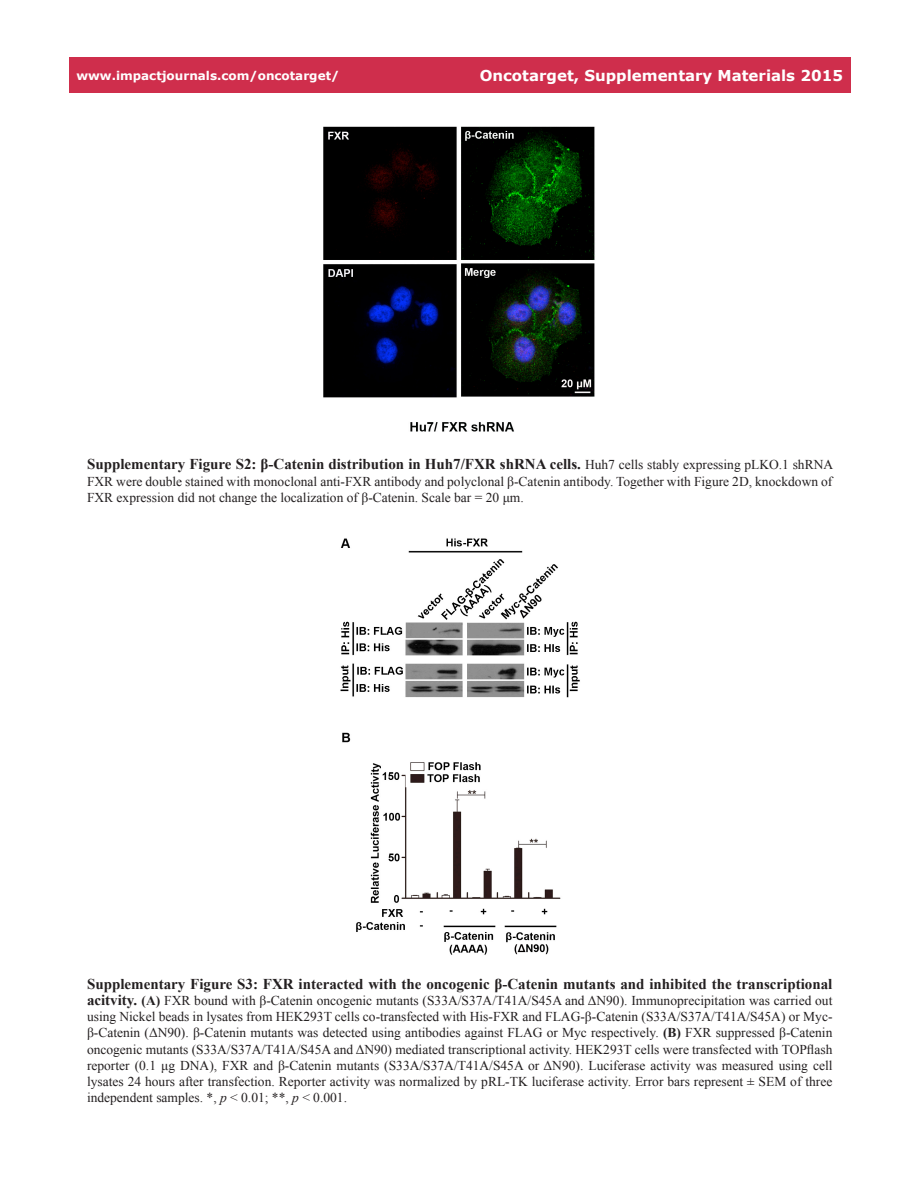
<style>
.page{position:relative;width:918px;height:1188px;background:#fff}
.page>*{position:absolute;margin:0;border:0;box-sizing:border-box;transform-origin:0 0}
.FigureText{font:700 15px "Times New Roman";color:#231f20}
.t1{font:700 15px "Verdana";color:#fff}
.FigureText-2{font:13.5px/16.2px "Times New Roman";color:#231f20}
.t2{font:700 12px "Verdana";color:#fff}
.s1{font-weight:400;font-size:13.5px}
.s2{font-weight:700;font-size:15px}
.s3{font-weight:700}
.s4{font-style:italic}
</style>
<div class="page">
<div style="left:69px;top:57px;width:781px;height:36px;background:#cf2e4c"></div>
<img style="left:324px;top:127px;width:271px;height:305px">
<img style="left:340px;top:538px;width:240px;height:417px">
<p class="t2" style="left:76px;top:67px;width:264px">www.impactjournals.com/oncotarget/</p>
<p class="t1" style="left:480px;top:65px;width:365px">Oncotarget, Supplementary Materials 2015</p>
<p class="FigureText" style="left:87px;top:454px;width:748px">Supplementary Figure S2: β-Catenin distribution in Huh7/FXR shRNA cells. <span class="s1">Huh7 cells stably expressing pLKO.1 shRNA</span></p>
<p class="FigureText-2" style="left:87px;top:473px;width:747px">FXR were double stained with monoclonal anti-FXR antibody and polyclonal β-Catenin antibody. Together with Figure 2D, knockdown of<br>FXR expression did not change the localization of β-Catenin. Scale bar = 20 μm.</p>
<p class="FigureText" style="left:87px;top:973px;width:747px">Supplementary Figure S3: FXR interacted with the oncogenic β-Catenin mutants and inhibited the transcriptional</p>
<p class="FigureText-2" style="left:87px;top:992px;width:747px;text-align:justify"><span class="s2">acitvity.</span> <span class="s3">(A)</span> FXR bound with β-Catenin oncogenic mutants (S33A/S37A/T41A/S45A and ΔN90). Immunoprecipitation was carried out using Nickel beads in lysates from HEK293T cells co-transfected with His-FXR and FLAG-β-Catenin (S33A/S37A/T41A/S45A) or Myc&shy;β-Catenin (ΔN90). β-Catenin mutants was detected using antibodies against FLAG or Myc respectively. <span class="s3">(B)</span> FXR suppressed β-Catenin oncogenic mutants (S33A/S37A/T41A/S45A and ΔN90) mediated transcriptional activity. HEK293T cells were transfected with TOPflash reporter (0.1 μg DNA), FXR and β-Catenin mutants (S33A/S37A/T41A/S45A or ΔN90). Luciferase activity was measured using cell lysates 24 hours after transfection. Reporter activity was normalized by pRL-TK luciferase activity. Error bars represent ± SEM of three independent samples. *, <span class="s4">p</span> &lt; 0.01; **, <span class="s4">p</span> &lt; 0.001.</p>
</div>
